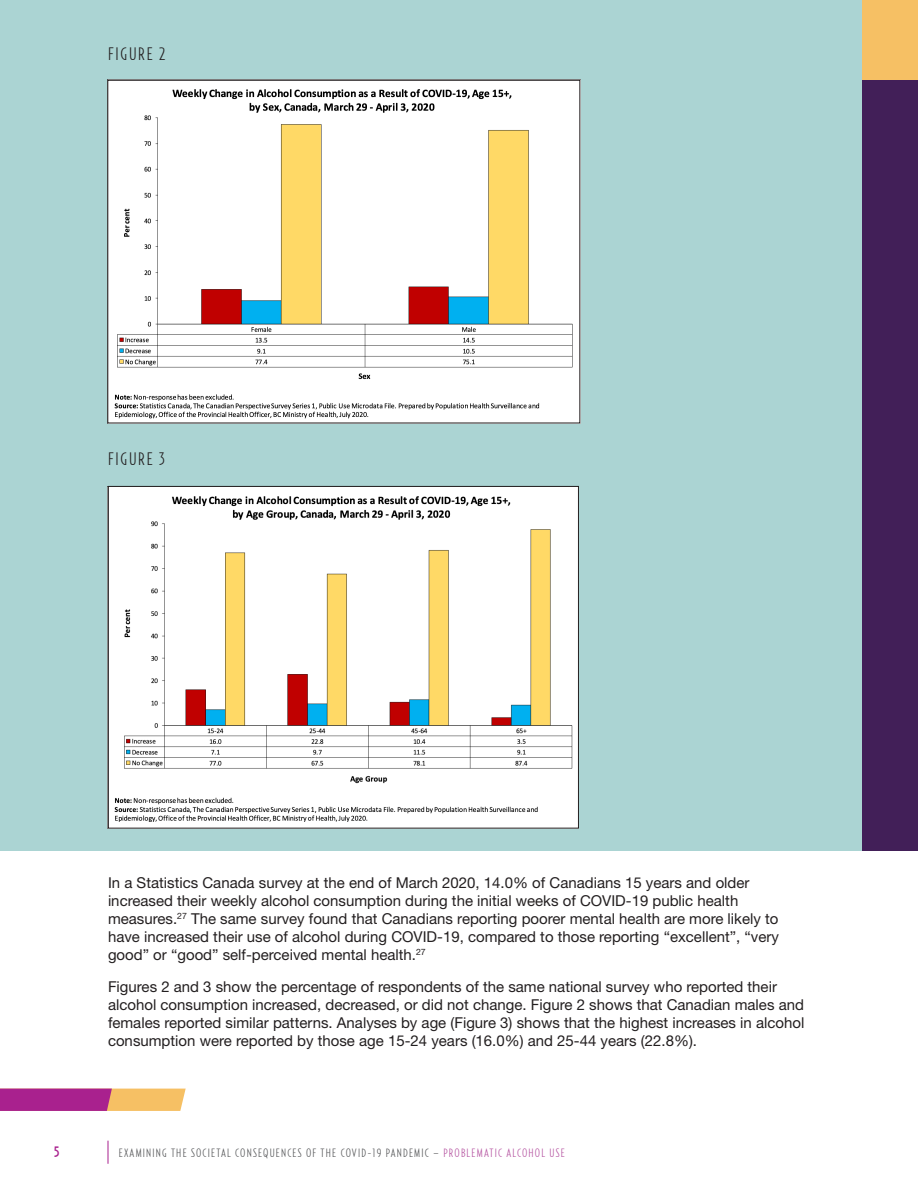
<style>
.page{position:relative;width:918px;height:1188px;background:#fff}
.page>*{position:absolute;margin:0;border:0;box-sizing:border-box;transform-origin:0 0}
.t1{font:300 18px "Relay Comp";letter-spacing:.1em;color:#231f20}
.Body{font:15px/18px "Helvetica Neue LT Std";color:#231f20}
.t2{font:500 15px "Relay Comp";color:#a9218e}
.t3{font:300 12px "Relay Comp";letter-spacing:.1em;color:#57585a}
.t4{font:300 12px "Relay Comp";color:#b554a1}
.s1{color:#b554a1}
</style>
<div class="page">
<div style="left:0;top:0;width:918px;height:850px;background:#abd4d3"></div>
<div style="left:862px;top:80px;width:56px;height:770px;background:#421f58"></div>
<div style="left:862px;top:0;width:56px;height:80px;background:#f6c064"></div>
<svg style="left:0;top:1089px;width:186px;height:22px;background:#c8637f"></svg>
<svg style="left:108px;top:1141px;width:1px;height:23px"></svg>
<img style="left:110px;top:488px;width:467px;height:339px">
<div style="left:108px;top:486px;width:471px;height:343px;border:1px solid #231f20"></div>
<img style="left:109px;top:82px;width:469px;height:339px">
<div style="left:107px;top:80px;width:473px;height:343px;border:1px solid #231f20"></div>
<p class="t1" style="left:108px;top:43px;width:59px">FIGURE 2</p>
<p class="t1" style="left:108px;top:448px;width:59px">FIGURE 3</p>
<p class="Body" style="left:108px;top:874px;width:672px">In a Statistics Canada survey at the end of March 2020, 14.0% of Canadians 15 years and older increased their weekly alcohol consumption during the initial weeks of COVID‑19 public health measures.<sup>27</sup> The same survey found that Canadians reporting poorer mental health are more likely to have increased their use of alcohol during COVID‑19, compared to those reporting “excellent”, “very good” or “good” self-perceived mental health.<sup>27</sup></p>
<p class="Body" style="left:108px;top:977px;width:698px">Figures 2 and 3 show the percentage of respondents of the same national survey who reported their alcohol consumption increased, decreased, or did not change. Figure 2 shows that Canadian males and females reported similar patterns. Analyses by age (Figure 3) shows that the highest increases in alcohol consumption were reported by those age 15-24 years (16.0%) and 25-44 years (22.8%).</p>
<p class="t2" style="left:54px;top:1143px;width:7px">5</p>
<p class="t3" style="left:119px;top:1146px;width:354px">EXAMINING THE SOCIETAL CONSEQUENCES OF THE COVID-19 PANDEMIC – <span class="s1">PROBLEMATIC</span></p>
<p class="t4" style="left:507px;top:1146px;width:13px">ALCOHOL</p>
<p class="t4" style="left:550px;top:1146px;width:12px">USE</p>
</div>
